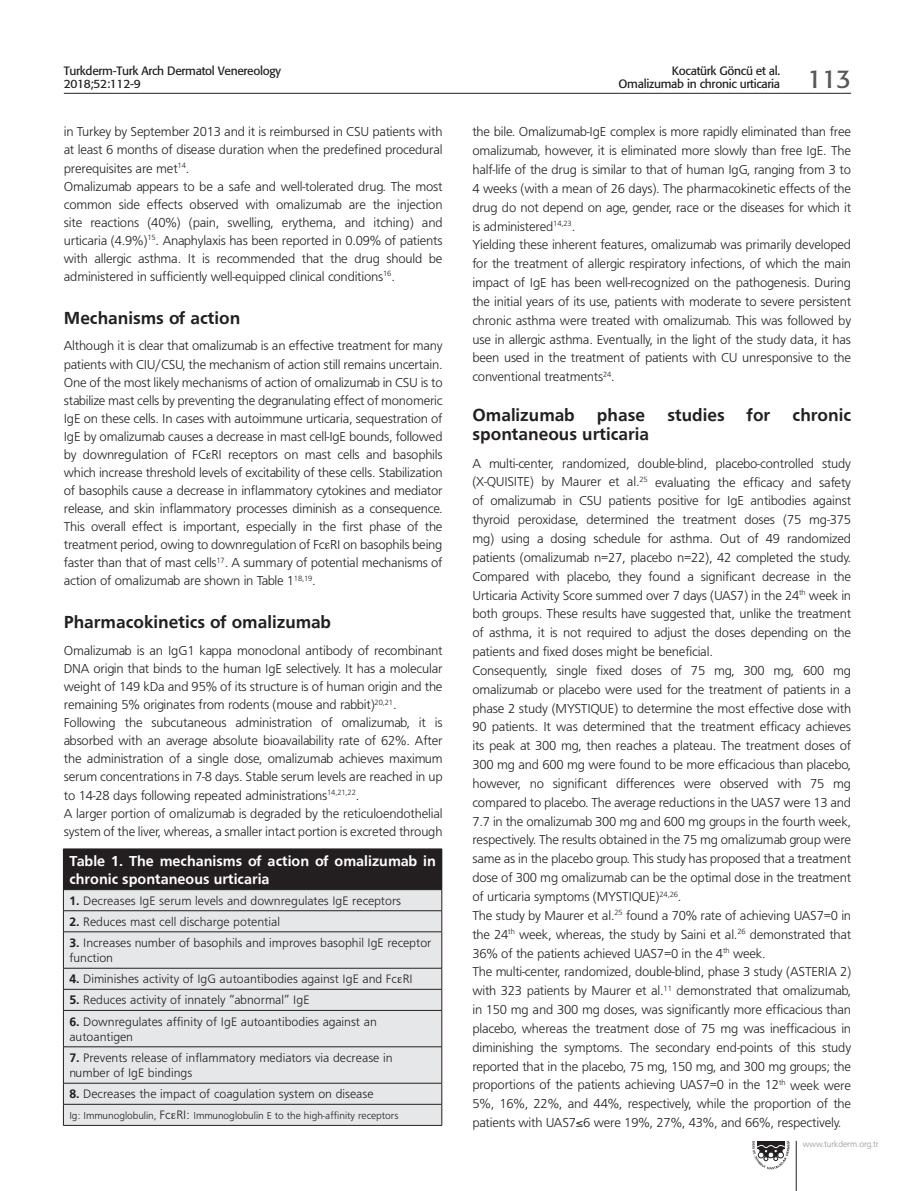
<style>
.page{position:relative;width:915px;height:1191px;background:#fff}
.page>*{position:absolute;margin:0;border:0;box-sizing:border-box;transform-origin:0 0}
.t1{font:25.5px "Formata Tr";color:#57585a}
.t2{font:18px/18.9px "Frugal Bold Tr";color:#231f20}
.t3{font:15px/18px "Frugal Bold Tr";color:#fff}
.t4{font:13.5px/18.9px "Frugal Normal Tr";letter-spacing:-.015em;color:#231f20}
.t5{font:12.75px/15.3px "Frugal Normal Tr";color:#231f20}
.t6{font:12px/12.9px "Formata Tr";letter-spacing:-.025em;color:#231f20}
.t7{font:10.5px "Frugal Normal Tr";color:#231f20}
.t8{font:9px "Frugal Normal Tr";letter-spacing:-.01em;color:#939598}
.s1{font-family:"Frugal Bold Tr"}
.s2{font-size:12.75px}
</style>
<div class="page">
<svg style="left:752px;top:1140px;width:37px;height:29px"></svg>
<hr style="left:795px;top:1140px;width:1px;height:51px;background:#231f20">
<hr style="left:64px;top:93px;width:786px;height:1px;background:#231f20">
<div style="left:63px;top:849px;width:378px;height:40px;background:#231f20"></div>
<div style="left:64px;top:890px;width:377px;height:235px;background:#e6e7e9"></div>
<hr style="left:63px;top:848px;width:379px;height:1px;background:#231f20">
<hr style="left:441px;top:849px;width:1px;height:40px;background:#231f20">
<hr style="left:63px;top:889px;width:379px;height:1px;background:#231f20">
<hr style="left:63px;top:910px;width:379px;height:1px;background:#231f20">
<svg style="left:63px;top:890px;width:1px;height:41px"></svg>
<svg style="left:441px;top:890px;width:1px;height:41px"></svg>
<hr style="left:63px;top:931px;width:379px;height:1px;background:#231f20">
<hr style="left:63px;top:932px;width:1px;height:36px;background:#231f20">
<hr style="left:441px;top:932px;width:1px;height:36px;background:#231f20">
<hr style="left:63px;top:968px;width:379px;height:1px;background:#231f20">
<hr style="left:63px;top:989px;width:379px;height:1px;background:#231f20">
<svg style="left:63px;top:968px;width:1px;height:42px"></svg>
<svg style="left:441px;top:968px;width:1px;height:42px"></svg>
<hr style="left:63px;top:1010px;width:379px;height:1px;background:#231f20">
<hr style="left:63px;top:1010px;width:1px;height:36px;background:#231f20">
<hr style="left:441px;top:1010px;width:1px;height:36px;background:#231f20">
<hr style="left:63px;top:1046px;width:379px;height:1px;background:#231f20">
<hr style="left:63px;top:1047px;width:1px;height:36px;background:#231f20">
<hr style="left:441px;top:1047px;width:1px;height:36px;background:#231f20">
<hr style="left:63px;top:1083px;width:379px;height:1px;background:#231f20">
<hr style="left:63px;top:1104px;width:379px;height:1px;background:#231f20">
<svg style="left:63px;top:1083px;width:1px;height:42px"></svg>
<svg style="left:441px;top:1083px;width:1px;height:42px"></svg>
<hr style="left:63px;top:1125px;width:379px;height:1px;background:#231f20">
<svg style="left:397px;top:977px;width:5px;height:6px"></svg>
<svg style="left:171px;top:1113px;width:5px;height:6px"></svg>
<p class="t6" style="left:64px;top:65px;width:219px">Turkderm-Turk Arch Dermatol Venereology<br>2018;52:112-9</p>
<p class="t4" style="left:64px;top:123px;width:380px;line-height:18px">in Turkey by September 2013 and it is reimbursed in CSU patients with at least 6 months of disease duration when the predefined procedural prerequisites are met<sup>14</sup>.<br>Omalizumab appears to be a safe and well-tolerated drug. The most common side effects observed with omalizumab are the injection site reactions (40%) (pain, swelling, erythema, and itching) and urticaria (4.9%)<sup>15</sup>. Anaphylaxis has been reported in 0.09% of patients with allergic asthma. It is recommended that the drug should be administered in sufficiently well-equipped clinical conditions<sup>16</sup>.</p>
<h2 class="t2" style="left:64px;top:308px;width:178px">Mechanisms of action</h2>
<p class="t4" style="left:64px;top:337px;width:380px;line-height:18px;text-align:justify">Although it is clear that omalizumab is an effective treatment for many patients with CIU/CSU, the mechanism of action still remains uncertain.<br>One of the most likely mechanisms of action of omalizumab in CSU is to stabilize mast cells by preventing the degranulating effect of monomeric IgE on these cells. In cases with autoimmune urticaria, sequestration of IgE by omalizumab causes a decrease in mast cell-IgE bounds, followed by downregulation of FC RI receptors on mast cells and basophils which increase threshold levels of excitability of these cells. Stabilization of basophils cause a decrease in inflammatory cytokines and mediator release, and skin inflammatory processes diminish as a consequence.<br>This overall effect is important, especially in the first phase of the treatment period, owing to downregulation of Fc RI on basophils being faster than that of mast cells<sup>17</sup>. A summary of potential mechanisms of action of omalizumab are shown in Table 1<sup>18,19</sup>.</p>
<h2 class="t2" style="left:64px;top:612px;width:268px">Pharmacokinetics of omalizumab</h2>
<p class="t4" style="left:64px;top:641px;width:380px;line-height:18px">Omalizumab is an IgG1 kappa monoclonal antibody of recombinant DNA origin that binds to the human IgE selectively. It has a molecular weight of 149 kDa and 95% of its structure is of human origin and the remaining 5% originates from rodents (mouse and rabbit)<sup>20,21</sup>.<br>Following the subcutaneous administration of omalizumab, it is absorbed with an average absolute bioavailability rate of 62%. After the administration of a single dose, omalizumab achieves maximum serum concentrations in 7-8 days. Stable serum levels are reached in up to 14-28 days following repeated administrations<sup>14,21,22</sup>.<br>A larger portion of omalizumab is degraded by the reticuloendothelial system of the liver, whereas, a smaller intact portion is excreted through</p>
<p class="t3" style="left:69px;top:851px;width:368px">Table 1. The mechanisms of action of omalizumab in chronic spontaneous urticaria</p>
<p class="t5" style="left:69px;top:892px;width:333px"><span class="s1">1.</span> Decreases IgE serum levels and downregulates IgE receptors</p>
<p class="t5" style="left:69px;top:914px;width:212px"><span class="s1">2.</span> Reduces mast cell discharge potential</p>
<p class="t5" style="left:69px;top:935px;width:363px"><span class="s1">3.</span> Increases number of basophils and improves basophil IgE receptor function</p>
<p class="t5" style="left:69px;top:971px;width:345px"><span class="s1">4.</span> Diminishes activity of IgG autoantibodies against IgE and Fc RI</p>
<p class="t5" style="left:69px;top:992px;width:242px"><span class="s1">5.</span> Reduces activity of innately “abnormal” IgE</p>
<p class="t5" style="left:69px;top:1013px;width:309px"><span class="s1">6.</span> Downregulates affinity of IgE autoantibodies against an autoantigen</p>
<p class="t5" style="left:69px;top:1050px;width:324px"><span class="s1">7.</span> Prevents release of inflammatory mediators via decrease in number of IgE bindings</p>
<p class="t5" style="left:69px;top:1086px;width:306px"><span class="s1">8.</span> Decreases the impact of coagulation system on disease</p>
<p class="t7" style="left:69px;top:1110px;width:330px">Ig: Immunoglobulin, <span class="s2">Fc RI:</span> Immunoglobulin E to the high-affinity receptors</p>
<p class="t6" style="left:618px;top:65px;width:163px;text-align:right">Kocatürk Göncü et al.<br>Omalizumab in chronic urticaria</p>
<h1 class="t1" style="left:807px;top:64px;width:45px">113</h1>
<p class="t4" style="left:472px;top:122px;width:380px">the bile. Omalizumab-IgE complex is more rapidly eliminated than free omalizumab, however, it is eliminated more slowly than free IgE. The half-life of the drug is similar to that of human IgG, ranging from 3 to 4 weeks (with a mean of 26 days). The pharmacokinetic effects of the drug do not depend on age, gender, race or the diseases for which it is administered<sup>14,23</sup>.<br>Yielding these inherent features, omalizumab was primarily developed for the treatment of allergic respiratory infections, of which the main impact of IgE has been well-recognized on the pathogenesis. During the initial years of its use, patients with moderate to severe persistent chronic asthma were treated with omalizumab. This was followed by use in allergic asthma. Eventually, in the light of the study data, it has been used in the treatment of patients with CU unresponsive to the conventional treatments<sup>24</sup>.</p>
<h2 class="t2" style="left:472px;top:406px;width:380px">Omalizumab phase studies for chronic spontaneous urticaria</h2>
<p class="t4" style="left:472px;top:453px;width:380px">A multi-center, randomized, double-blind, placebo-controlled study (X-QUISITE) by Maurer et al.<sup>25</sup> evaluating the efficacy and safety of omalizumab in CSU patients positive for IgE antibodies against thyroid peroxidase, determined the treatment doses (75 mg-375 mg) using a dosing schedule for asthma. Out of 49 randomized patients (omalizumab n=27, placebo n=22), 42 completed the study.<br>Compared with placebo, they found a significant decrease in the Urticaria Activity Score summed over 7 days (UAS7) in the 24<sup>th</sup> week in both groups. These results have suggested that, unlike the treatment of asthma, it is not required to adjust the doses depending on the patients and fixed doses might be beneficial.<br>Consequently, single fixed doses of 75 mg, 300 mg, 600 mg omalizumab or placebo were used for the treatment of patients in a phase 2 study (MYSTIQUE) to determine the most effective dose with 90 patients. It was determined that the treatment efficacy achieves its peak at 300 mg, then reaches a plateau. The treatment doses of 300 mg and 600 mg were found to be more efficacious than placebo, however, no significant differences were observed with 75 mg compared to placebo. The average reductions in the UAS7 were 13 and 7.7 in the omalizumab 300 mg and 600 mg groups in the fourth week, respectively. The results obtained in the 75 mg omalizumab group were same as in the placebo group. This study has proposed that a treatment dose of 300 mg omalizumab can be the optimal dose in the treatment of urticaria symptoms (MYSTIQUE)<sup>24,26</sup>.<br>The study by Maurer et al.<sup>25</sup> found a 70% rate of achieving UAS7=0 in the 24<sup>th</sup> week, whereas, the study by Saini et al.<sup>26</sup> demonstrated that 36% of the patients achieved UAS7=0 in the 4<sup>th</sup> week.<br>The multi-center, randomized, double-blind, phase 3 study (ASTERIA 2) with 323 patients by Maurer et al.<sup>11</sup> demonstrated that omalizumab, in 150 mg and 300 mg doses, was significantly more efficacious than placebo, whereas the treatment dose of 75 mg was inefficacious in diminishing the symptoms. The secondary end-points of this study reported that in the placebo, 75 mg, 150 mg, and 300 mg groups; the proportions of the patients achieving UAS7=0 in the 12<sup>th</sup> week were 5%, 16%, 22%, and 44%, respectively, while the proportion of the patients with UAS7≤6 were 19%, 27%, 43%, and 66%, respectively.</p>
<p class="t8" style="left:802px;top:1139px;width:77px">www.turkderm.org.tr</p>
</div>
